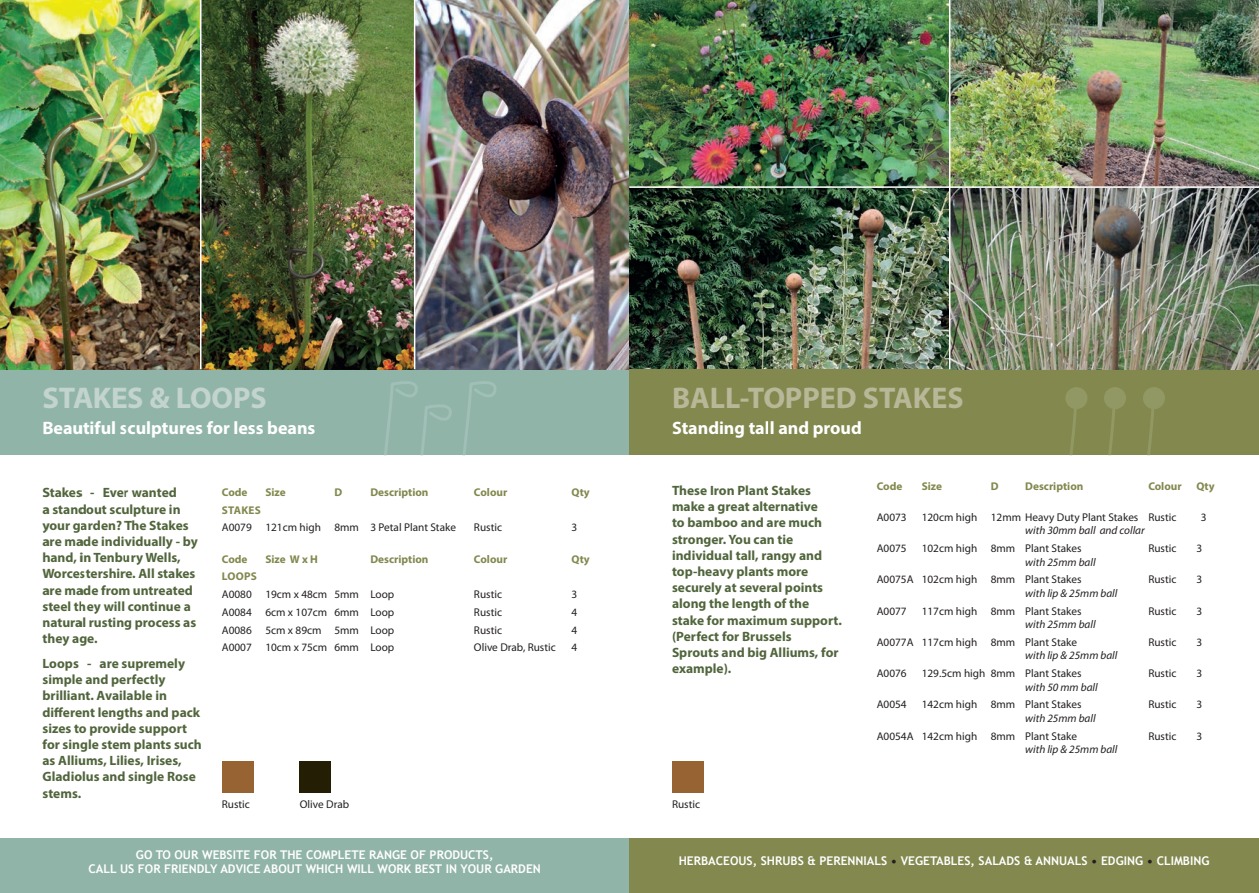
<style>
.page{position:relative;width:1259px;height:893px;background:#fff}
.page>*{position:absolute;margin:0;border:0;box-sizing:border-box;transform-origin:0 0}
.t1{font:700 30px "Myriad Pro";color:#b8b899}
.t2{font:700 30px "Myriad Pro";color:#c3d4cf}
.t3{font:700 18px "Myriad Pro";color:#fff}
.t4{font:700 13.5px/16.2px "Myriad Pro";color:#51653c}
.t5{font:700 12px/14.4px "Trebuchet MS";color:#fff;text-align:center}
.t6{font:11.25px "Myriad Pro";color:#231f20}
.t7{font:italic 11.25px "Myriad Pro";color:#231f20}
.t8{font:700 11.25px "Myriad Pro";color:#82884e}
.s1{color:#231f20}
</style>
<div class="page">
<div style="left:0;top:369px;width:629px;height:86px;background:#91b4a9"></div>
<img style="left:0;top:0;width:200px;height:369px">
<img style="left:201px;top:0;width:213px;height:369px">
<img style="left:415px;top:0;width:214px;height:369px">
<div style="left:0;top:839px;width:629px;height:54px;background:#91b4a9"></div>
<div style="left:629px;top:369px;width:630px;height:86px;background:#82884e"></div>
<img style="left:629px;top:188px;width:320px;height:181px">
<img style="left:629px;top:0;width:320px;height:186px">
<img style="left:950px;top:188px;width:309px;height:181px">
<img style="left:950px;top:0;width:309px;height:186px">
<div style="left:672px;top:761px;width:31px;height:32px;background:#986332"></div>
<div style="left:629px;top:839px;width:630px;height:54px;background:#82884e"></div>
<div style="left:222px;top:762px;width:31px;height:31px;background:#986332"></div>
<div style="left:299px;top:762px;width:32px;height:31px;background:#241e05"></div>
<div style="left:1065px;top:387px;width:22px;height:22px;background:#929863;border-radius:50%"></div>
<svg style="left:1067px;top:404px;width:10px;height:51px"></svg>
<div style="left:1104px;top:387px;width:22px;height:22px;background:#929863;border-radius:50%"></div>
<svg style="left:1108px;top:408px;width:7px;height:47px"></svg>
<div style="left:1143px;top:387px;width:22px;height:22px;background:#929863;border-radius:50%"></div>
<svg style="left:1147px;top:408px;width:7px;height:47px"></svg>
<svg style="left:384px;top:381px;width:68px;height:74px"></svg>
<svg style="left:463px;top:381px;width:33px;height:74px"></svg>
<h1 class="t2" style="left:43px;top:379px;width:226px">STAKES &amp; LOOPS</h1>
<h2 class="t3" style="left:43px;top:416px;width:274px">Beautiful sculptures for less beans</h2>
<p class="t4" style="left:43px;top:484px;width:157px">Stakes - Ever wanted<br>a standout sculpture in your garden? The Stakes are made individually - by hand, in Tenbury Wells,<br>Worcestershire. All stakes are made from untreated steel they will continue a natural rusting process as they age.</p>
<p class="t4" style="left:43px;top:655px;width:161px">Loops - are supremely simple and perfectly brilliant. Available in different lengths and pack sizes to provide support for single stem plants such as Alliums, Lilies, Irises,<br>Gladiolus and single Rose stems.</p>
<p class="t8" style="left:222px;top:485px;width:27px">Code</p>
<p class="t8" style="left:265px;top:485px;width:22px">Size</p>
<p class="t8" style="left:334px;top:485px;width:9px">D</p>
<p class="t8" style="left:370px;top:485px;width:60px">Description</p>
<p class="t8" style="left:474px;top:485px;width:35px">Colour</p>
<p class="t8" style="left:571px;top:485px;width:20px">Qty</p>
<p class="t8" style="left:222px;top:502px;width:40px">STAKES</p>
<p class="t6" style="left:222px;top:521px;width:236px">A0079 121cm high 8mm 3 Petal Plant Stake</p>
<p class="t6" style="left:474px;top:521px;width:30px">Rustic</p>
<p class="t6" style="left:571px;top:521px;width:7px">3</p>
<p class="t8" style="left:222px;top:551px;width:27px">Code</p>
<p class="t8" style="left:265px;top:551px;width:54px">Size W x H</p>
<p class="t8" style="left:370px;top:551px;width:60px">Description</p>
<p class="t8" style="left:474px;top:551px;width:35px">Colour</p>
<p class="t8" style="left:571px;top:551px;width:20px">Qty</p>
<p class="t8" style="left:222px;top:569px;width:36px">LOOPS</p>
<p class="t6" style="left:222px;top:587px;width:174px">A0080 19cm x 48cm 5mm Loop</p>
<p class="t6" style="left:474px;top:587px;width:30px">Rustic</p>
<p class="t6" style="left:571px;top:587px;width:7px">3</p>
<p class="t6" style="left:222px;top:605px;width:174px">A0084 6cm x 107cm 6mm Loop</p>
<p class="t6" style="left:474px;top:605px;width:30px">Rustic</p>
<p class="t6" style="left:571px;top:605px;width:7px">4</p>
<p class="t6" style="left:222px;top:623px;width:174px">A0086 5cm x 89cm 5mm Loop</p>
<p class="t6" style="left:474px;top:623px;width:30px">Rustic</p>
<p class="t6" style="left:571px;top:623px;width:7px">4</p>
<p class="t6" style="left:222px;top:641px;width:174px">A0007 10cm x 75cm 6mm Loop</p>
<p class="t6" style="left:474px;top:641px;width:83px">Olive Drab, Rustic</p>
<p class="t6" style="left:571px;top:641px;width:7px">4</p>
<p class="t6" style="left:222px;top:798px;width:30px">Rustic</p>
<p class="t6" style="left:300px;top:798px;width:51px">Olive Drab</p>
<p class="t5" style="left:89px;top:847px;width:454px">GO TO OUR WEBSITE FOR THE COMPLETE RANGE OF PRODUCTS,<br>CALL US FOR FRIENDLY ADVICE ABOUT WHICH WILL WORK BEST IN YOUR GARDEN</p>
<h1 class="t1" style="left:672px;top:379px;width:293px">BALL-TOPPED STAKES</h1>
<h2 class="t3" style="left:672px;top:416px;width:191px">Standing tall and proud</h2>
<p class="t4" style="left:672px;top:482px;width:171px">These Iron Plant Stakes make a great alternative<br>to bamboo and are much stronger. You can tie individual tall, rangy and top-heavy plants more securely at several points along the length of the stake for maximum support. (Perfect for Brussels<br>Sprouts and big Alliums, for example).</p>
<p class="t8" style="left:876px;top:478px;width:27px">Code</p>
<p class="t8" style="left:921px;top:478px;width:22px">Size</p>
<p class="t8" style="left:990px;top:478px;width:9px">D</p>
<p class="t8" style="left:1025px;top:478px;width:60px">Description</p>
<p class="t8" style="left:1148px;top:478px;width:35px">Colour</p>
<p class="t8" style="left:1196px;top:478px;width:20px">Qty</p>
<p class="t6" style="left:876px;top:510px;width:31px">A0073</p>
<p class="t6" style="left:921px;top:510px;width:256px">120cm high 12mm Heavy Duty Plant Stakes Rustic</p>
<p class="t6" style="left:1200px;top:510px;width:7px">3</p>
<p class="t7" style="left:1025px;top:524px;width:121px">with 30mm ball and collar</p>
<p class="t6" style="left:876px;top:541px;width:31px">A0075</p>
<p class="t6" style="left:921px;top:541px;width:161px">102cm high 8mm Plant Stakes</p>
<p class="t6" style="left:1148px;top:541px;width:30px">Rustic</p>
<p class="t6" style="left:1196px;top:541px;width:7px">3</p>
<p class="t7" style="left:1025px;top:555px;width:72px">with 25mm ball</p>
<p class="t6" style="left:876px;top:573px;width:206px">A0075A 102cm high 8mm Plant Stakes</p>
<p class="t6" style="left:1148px;top:573px;width:30px">Rustic</p>
<p class="t6" style="left:1196px;top:573px;width:7px">3</p>
<p class="t7" style="left:1025px;top:586px;width:94px">with lip &amp; 25mm ball</p>
<p class="t6" style="left:876px;top:604px;width:31px">A0077</p>
<p class="t6" style="left:921px;top:604px;width:161px">117cm high 8mm Plant Stakes</p>
<p class="t6" style="left:1148px;top:604px;width:30px">Rustic</p>
<p class="t6" style="left:1196px;top:604px;width:7px">3</p>
<p class="t7" style="left:1025px;top:617px;width:72px">with 25mm ball</p>
<p class="t6" style="left:876px;top:635px;width:202px">A0077A 117cm high 8mm Plant Stake</p>
<p class="t6" style="left:1148px;top:635px;width:30px">Rustic</p>
<p class="t6" style="left:1196px;top:635px;width:7px">3</p>
<p class="t7" style="left:1025px;top:649px;width:94px">with lip &amp; 25mm ball</p>
<p class="t6" style="left:876px;top:666px;width:31px">A0076</p>
<p class="t6" style="left:921px;top:666px;width:161px">129.5cm high 8mm Plant Stakes</p>
<p class="t6" style="left:1148px;top:666px;width:30px">Rustic</p>
<p class="t6" style="left:1196px;top:666px;width:7px">3</p>
<p class="t7" style="left:1025px;top:680px;width:74px">with 50 mm ball</p>
<p class="t6" style="left:876px;top:698px;width:31px">A0054</p>
<p class="t6" style="left:921px;top:698px;width:161px">142cm high 8mm Plant Stakes</p>
<p class="t6" style="left:1148px;top:698px;width:30px">Rustic</p>
<p class="t6" style="left:1196px;top:698px;width:7px">3</p>
<p class="t7" style="left:1025px;top:711px;width:72px">with 25mm ball</p>
<p class="t6" style="left:876px;top:729px;width:202px">A0054A 142cm high 8mm Plant Stake</p>
<p class="t6" style="left:1148px;top:729px;width:30px">Rustic</p>
<p class="t6" style="left:1196px;top:729px;width:7px">3</p>
<p class="t7" style="left:1025px;top:742px;width:94px">with lip &amp; 25mm ball</p>
<p class="t6" style="left:672px;top:797px;width:30px">Rustic</p>
<p class="t5" style="left:679px;top:853px;width:532px">HERBACEOUS, SHRUBS &amp; PERENNIALS <span class="s1">•</span> VEGETABLES, SALADS &amp; ANNUALS <span class="s1">•</span> EDGING <span class="s1">•</span> CLIMBING</p>
</div>
